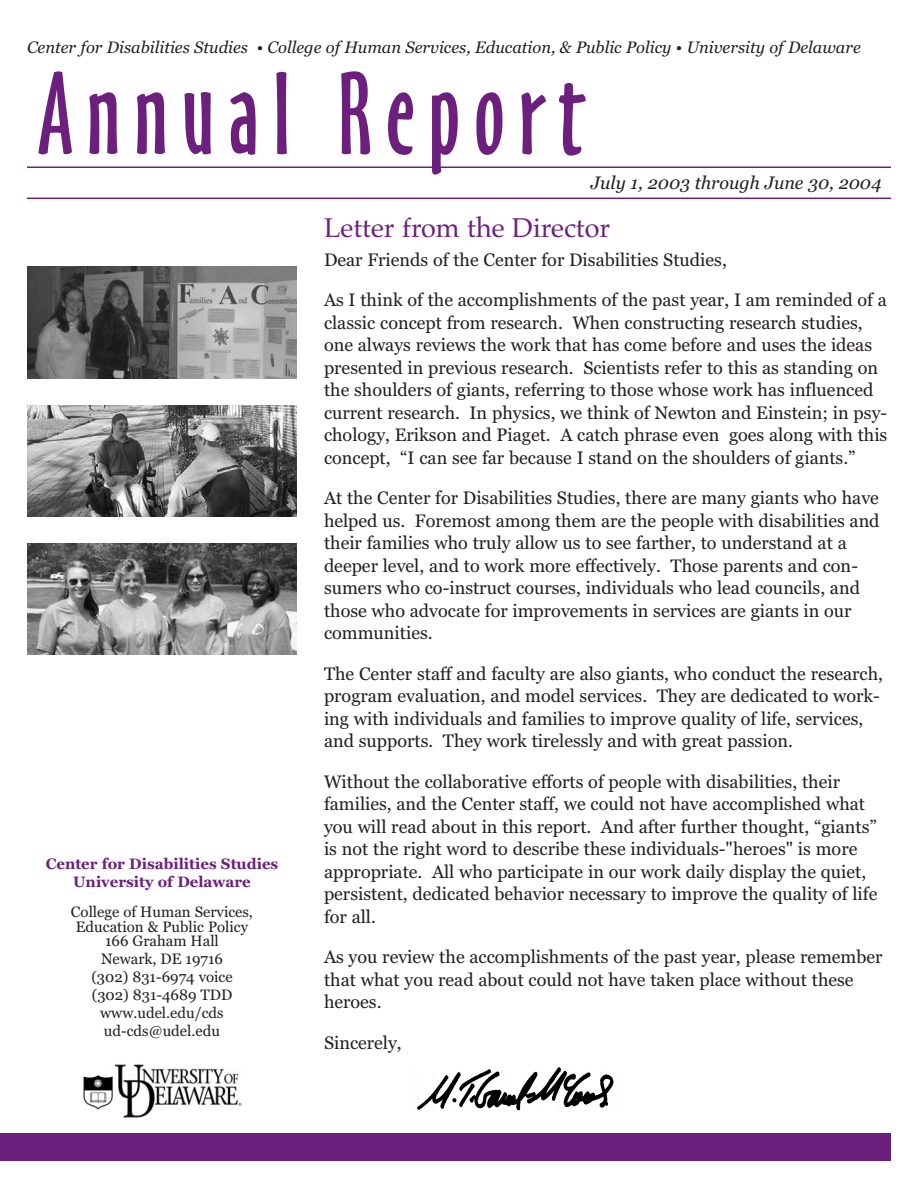
<style>
.page{position:relative;width:918px;height:1188px;background:#fff}
.page>*{position:absolute;margin:0;border:0;box-sizing:border-box;transform-origin:0 0}
.t1{font:108px "Oz Handicraft BT";letter-spacing:.125em;color:#6c1f7d}
.t2{font:27px "Palatino";color:#6c1f7d}
.t3{font:18px/22.5px "Georgia";color:#231f20}
.t4{font:italic 18px "Georgia";color:#231f20}
.t5{font:italic 16.5px "Georgia";color:#231f20}
.t6{font:15px/18px "Georgia";color:#231f20;text-align:center}
.t7{font:700 15px/18px "Georgia";color:#6c1f7d;text-align:center}
</style>
<div class="page">
<hr style="left:27px;top:198px;width:864px;height:1px;background:#6c1f7d">
<hr style="left:27px;top:166px;width:864px;height:2px;background:#6c1f7d">
<img style="left:417px;top:1067px;width:204px;height:44px">
<img style="left:27px;top:267px;width:270px;height:111px">
<img style="left:27px;top:405px;width:270px;height:112px">
<img style="left:27px;top:543px;width:270px;height:112px">
<div style="left:0;top:1133px;width:891px;height:28px;background:#6c1f7d"></div>
<img style="left:83px;top:1064px;width:160px;height:54px">
<p class="t5" style="left:27px;top:38px;width:835px">Center for Disabilities Studies • College of Human Services, Education, &amp; Public Policy • University of Delaware</p>
<h1 class="t1" style="left:39px;top:53px;width:546px">Annual Report</h1>
<p class="t4" style="left:591px;top:172px;width:292px">July 1, 2003 through June 30, 2004</p>
<p class="t7" style="left:46px;top:855px;width:234px">Center for Disabilities Studies<br>University of Delaware</p>
<p class="t6" style="left:71px;top:904px;width:184px;line-height:14.9px">College of Human Services,<br>Education &amp; Public Policy<br>166 Graham Hall</p>
<p class="t6" style="left:91px;top:950px;width:143px">Newark, DE 19716 (302) 831-6974 voice (302) 831-4689 TDD www.udel.edu/cds ud-cds@udel.edu</p>
<h2 class="t2" style="left:324px;top:212px;width:288px">Letter from the Director</h2>
<p class="t3" style="left:324px;top:248px;width:404px">Dear Friends of the Center for Disabilities Studies,</p>
<p class="t3" style="left:324px;top:289px;width:565px">As I think of the accomplishments of the past year, I am reminded of a classic concept from research. When constructing research studies, one always reviews the work that has come before and uses the ideas presented in previous research. Scientists refer to this as standing on the shoulders of giants, referring to those whose work has influenced current research. In physics, we think of Newton and Einstein; in psy&shy;chology, Erikson and Piaget. A catch phrase even goes along with this concept, “I can see far because I stand on the shoulders of giants.”</p>
<p class="t3" style="left:324px;top:487px;width:557px">At the Center for Disabilities Studies, there are many giants who have helped us. Foremost among them are the people with disabilities and their families who truly allow us to see farther, to understand at a deeper level, and to work more effectively. Those parents and con&shy;sumers who co-instruct courses, individuals who lead councils, and those who advocate for improvements in services are giants in our communities.</p>
<p class="t3" style="left:324px;top:662px;width:561px">The Center staff and faculty are also giants, who conduct the research, program evaluation, and model services. They are dedicated to work&shy;ing with individuals and families to improve quality of life, services, and supports. They work tirelessly and with great passion.</p>
<p class="t3" style="left:324px;top:770px;width:555px">Without the collaborative efforts of people with disabilities, their families, and the Center staff, we could not have accomplished what you will read about in this report. And after further thought, “giants” is not the right word to describe these individuals-"heroes" is more appropriate. All who participate in our work daily display the quiet, persistent, dedicated behavior necessary to improve the quality of life for all.</p>
<p class="t3" style="left:324px;top:946px;width:560px">As you review the accomplishments of the past year, please remember that what you read about could not have taken place without these heroes.</p>
<p class="t3" style="left:324px;top:1031px;width:79px">Sincerely,</p>
</div>
